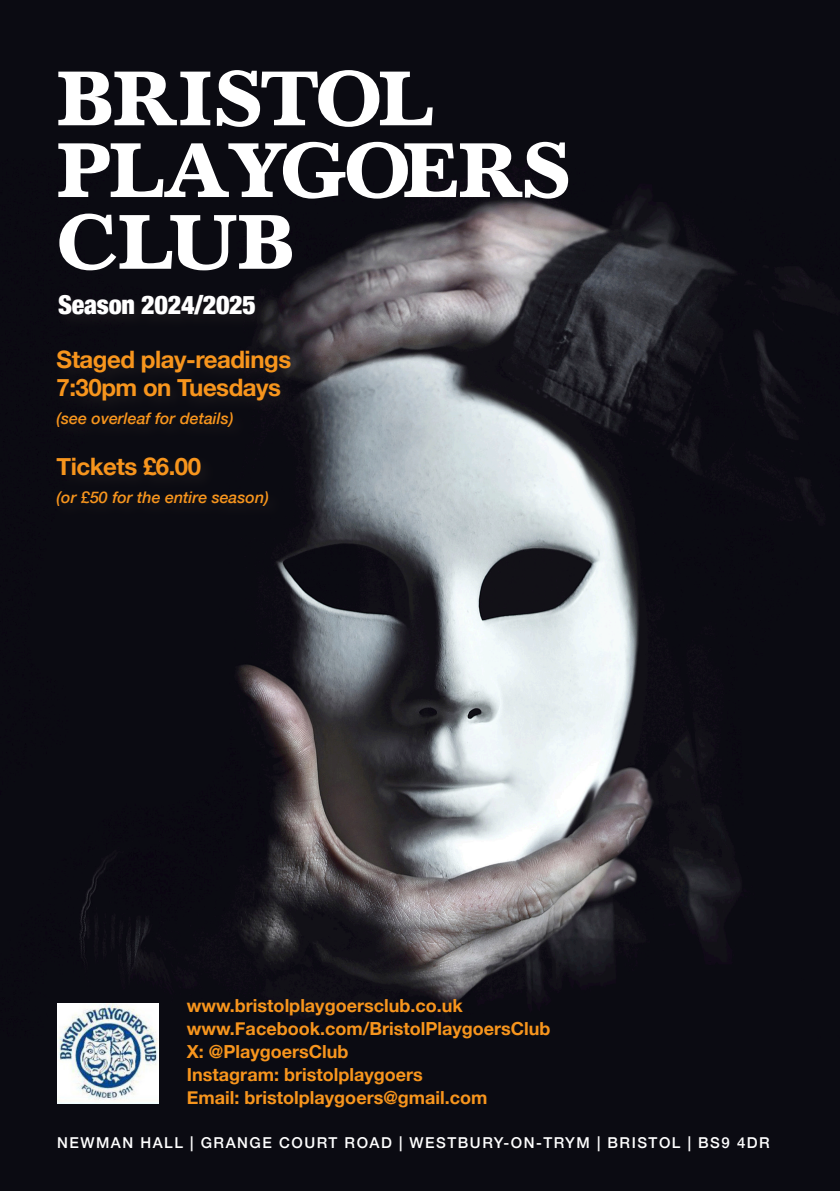
<style>
.page{position:relative;width:840px;height:1191px;background:#fff}
.page>*{position:absolute;margin:0;border:0;box-sizing:border-box;transform-origin:0 0}
.t1{font:80.4px/71.8px "Baskerville";letter-spacing:-.02em;color:#fff}
.t2{font:900 condensed 26px "Helvetica Neue";letter-spacing:-.01em;color:#fff}
.t3{font:700 24px "Helvetica Neue";letter-spacing:-.02em;color:#f7951d}
.t4{font:700 18px "Helvetica Neue";color:#f7951d}
.t5{font:italic 500 16px "Helvetica Neue";color:#f7951d}
.t6{font:500 15px "Helvetica Neue";letter-spacing:.1em;color:#fff}
</style>
<div class="page">
<img style="left:0;top:0;width:839px;height:1191px">
<div style="left:52px;top:346px;width:254px;height:175px;background:#0d0c13"></div>
<img style="left:57px;top:1003px;width:101px;height:100px">
<div style="left:54px;top:291px;width:217px;height:39px;background:#0f0e14"></div>
<p class="t1" style="left:56px;top:64px;width:516px">BRISTOL<br>PLAYGOERS<br>CLUB</p>
<p class="t2" style="left:58px;top:283px;width:199px">Season 2024/2025</p>
<p class="t3" style="left:57px;top:341px;width:236px">Staged play-readings</p>
<p class="t3" style="left:57px;top:369px;width:226px">7:30pm on Tuesdays</p>
<p class="t5" style="left:57px;top:405px;width:178px">(see overleaf for details)</p>
<p class="t3" style="left:57px;top:447px;width:146px">Tickets £6.00</p>
<p class="t5" style="left:57px;top:483px;width:214px">(or £50 for the entire season)</p>
<p class="t4" style="left:187px;top:991px;width:277px">www.bristolplaygoersclub.co.uk</p>
<p class="t4" style="left:187px;top:1014px;width:365px">www.Facebook.com/BristolPlaygoersClub</p>
<p class="t4" style="left:187px;top:1037px;width:163px">X: @PlaygoersClub</p>
<p class="t4" style="left:187px;top:1060px;width:237px">Instagram: bristolplaygoers</p>
<p class="t4" style="left:187px;top:1083px;width:302px">Email: bristolplaygoers@gmail.com</p>
<p class="t6" style="left:57px;top:1131px;width:713px">NEWMAN HALL | GRANGE COURT ROAD | WESTBURY-ON-TRYM | BRISTOL | BS9 4DR</p>
</div>
